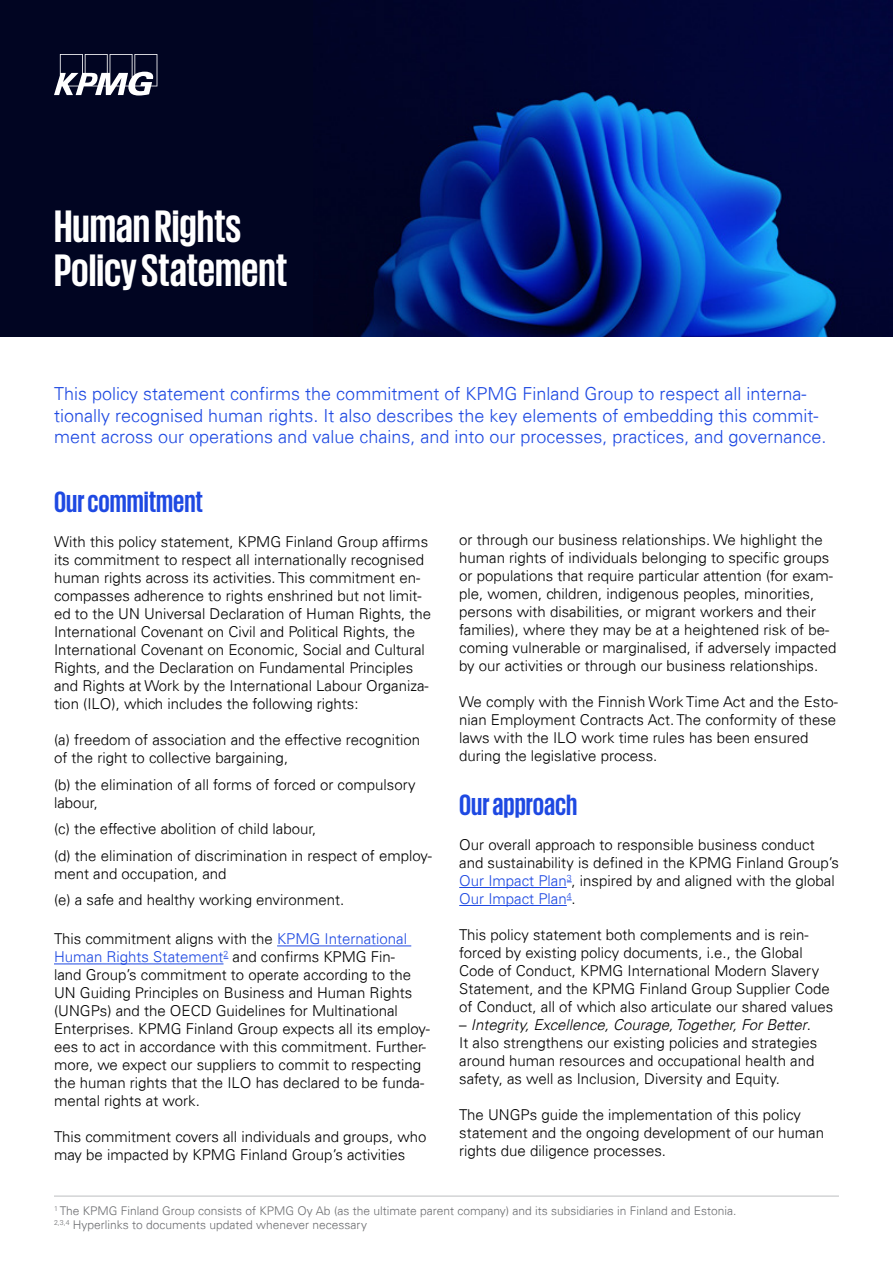
<style>
.page{position:relative;width:893px;height:1263px;background:#fff}
.page>*{position:absolute;margin:0;border:0;box-sizing:border-box;transform-origin:0 0}
.t1{font:700 46.5px/43.5px "KPMG";color:#fff}
.t2{font:700 30px "KPMG";color:#1e49e2}
.t3{font:300 18px/21.6px "Univers 45";color:#1e49e2}
.t4{font:300 15px/18px "Univers 45";color:#000}
.t5{font:300 12px/14.4px "Univers 45";color:#6d6e71}
.s1{color:#1e49e2}
.s2{font-style:italic}
</style>
<div class="page">
<img style="left:312px;top:0;width:581px;height:336px">
<div style="left:0;top:0;width:312px;height:336px;background:#010522"></div>
<svg style="left:54px;top:54px;width:103px;height:42px"></svg>
<hr style="left:277px;top:945px;width:134px;height:1px;background:#1e49e2">
<hr style="left:54px;top:963px;width:169px;height:1px;background:#1e49e2">
<hr style="left:459px;top:887px;width:108px;height:1px;background:#1e49e2">
<hr style="left:459px;top:905px;width:108px;height:1px;background:#1e49e2">
<hr style="left:54px;top:1196px;width:785px;height:1px;background:#bcbec0">
<h1 class="t1" style="left:54px;top:203px;width:235px">Human Rights<br>Policy Statement</h1>
<p class="t3" style="left:54px;top:383px;width:774px">This policy statement confirms the commitment of KPMG Finland Group to respect all interna&shy;tionally recognised human rights. It also describes the key elements of embedding this commit&shy;ment across our operations and value chains, and into our processes, practices, and governance.</p>
<h2 class="t2" style="left:54px;top:487px;width:150px">Our commitment</h2>
<p class="t4" style="left:54px;top:533px;width:379px">With this policy statement, KPMG Finland Group affirms its commitment to respect all internationally recognised human rights across its activities. This commitment en&shy;compasses adherence to rights enshrined but not limit&shy;ed to the UN Universal Declaration of Human Rights, the International Covenant on Civil and Political Rights, the International Covenant on Economic, Social and Cultural Rights, and the Declaration on Fundamental Principles and Rights at Work by the International Labour Organiza&shy;tion (ILO), which includes the following rights:</p>
<p class="t4" style="left:54px;top:731px;width:368px">(a) freedom of association and the effective recognition of the right to collective bargaining,</p>
<p class="t4" style="left:54px;top:775px;width:363px">(b) the elimination of all forms of forced or compulsory labour,</p>
<p class="t4" style="left:54px;top:815px;width:379px;line-height:26.5px">(c) the effective abolition of child labour,<br>(d) the elimination of discrimination in respect of employ-</p>
<p class="t4" style="left:54px;top:860px;width:292px;line-height:26.5px">ment and occupation, and<br>(e) a safe and healthy working environment.</p>
<p class="t4" style="left:54px;top:930px;width:377px">This commitment aligns with the <span class="s1">KPMG International Human Rights Statement</span><sup>2</sup> and confirms KPMG Fin-<br>land Group’s commitment to operate according to the UN Guiding Principles on Business and Human Rights (UNGPs) and the OECD Guidelines for Multinational Enterprises. KPMG Finland Group expects all its employ&shy;ees to act in accordance with this commitment. Further&shy;more, we expect our suppliers to commit to respecting the human rights that the ILO has declared to be funda&shy;mental rights at work.</p>
<p class="t4" style="left:54px;top:1128px;width:374px">This commitment covers all individuals and groups, who may be impacted by KPMG Finland Group’s activities</p>
<p class="t4" style="left:459px;top:531px;width:379px">or through our business relationships. We highlight the human rights of individuals belonging to specific groups or populations that require particular attention (for exam&shy;ple, women, children, indigenous peoples, minorities, persons with disabilities, or migrant workers and their families), where they may be at a heightened risk of be&shy;coming vulnerable or marginalised, if adversely impacted by our activities or through our business relationships.</p>
<p class="t4" style="left:459px;top:693px;width:380px">We comply with the Finnish Work Time Act and the Esto&shy;nian Employment Contracts Act. The conformity of these laws with the ILO work time rules has been ensured during the legislative process.</p>
<h2 class="t2" style="left:459px;top:790px;width:119px">Our approach</h2>
<p class="t4" style="left:459px;top:836px;width:381px">Our overall approach to responsible business conduct and sustainability is defined in the KPMG Finland Group’s <span class="s1">Our Impact Plan</span><sup>3</sup>, inspired by and aligned with the global <span class="s1">Our Impact Plan</span><sup>4</sup>.</p>
<p class="t4" style="left:459px;top:926px;width:376px">This policy statement both complements and is rein&shy;forced by existing policy documents, i.e., the Global Code of Conduct, KPMG International Modern Slavery Statement, and the KPMG Finland Group Supplier Code of Conduct, all of which also articulate our shared values</p>
<p class="t4" style="left:459px;top:1016px;width:360px">– <span class="s2">Integrity, Excellence, Courage, Together, For Better</span>.<br>It also strengthens our existing policies and strategies around human resources and occupational health and safety, as well as Inclusion, Diversity and Equity.</p>
<p class="t4" style="left:459px;top:1106px;width:366px">The UNGPs guide the implementation of this policy statement and the ongoing development of our human rights due diligence processes.</p>
<p class="t5" style="left:54px;top:1203px;width:684px"><sup>1</sup> The KPMG Finland Group consists of KPMG Oy Ab (as the ultimate parent company) and its subsidiaries in Finland and Estonia.<br><sup>2,3,4</sup> Hyperlinks to documents updated whenever necessary</p>
</div>
